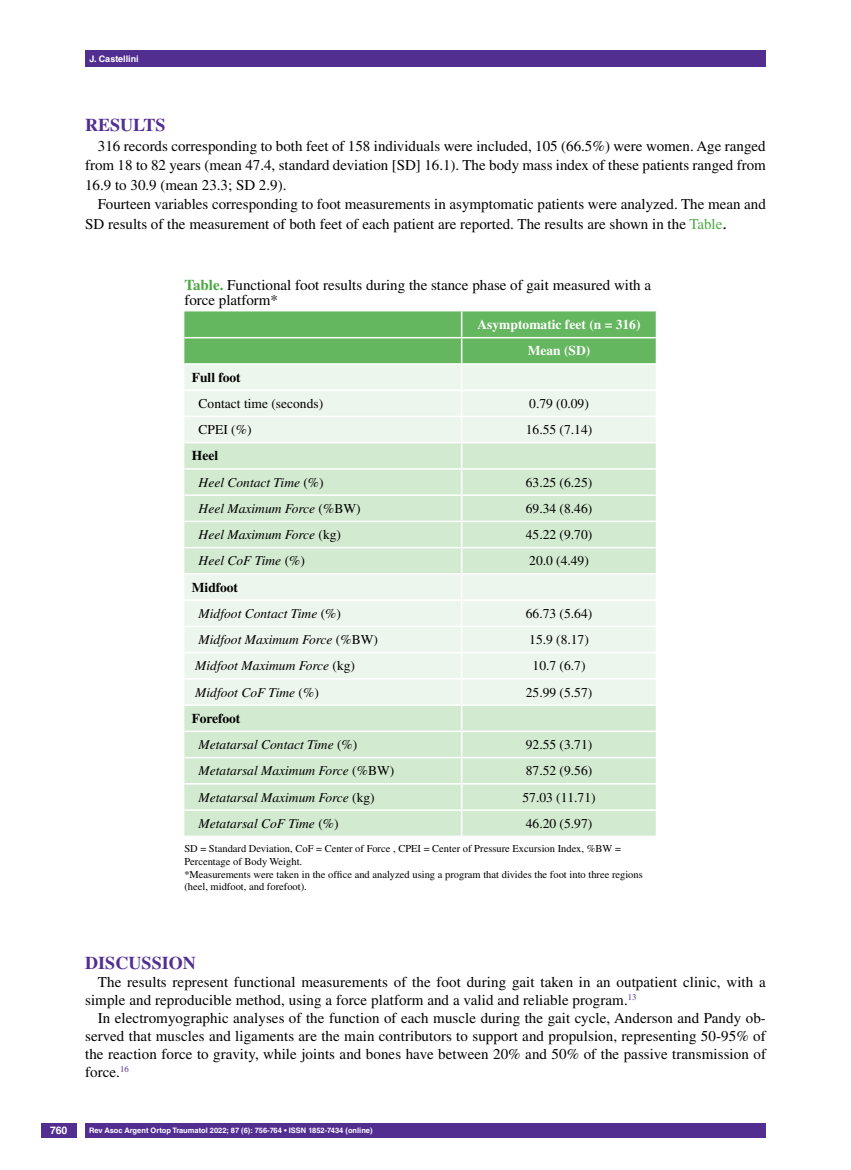
<style>
.page{position:relative;width:851px;height:1170px;background:#fff}
.page>*{position:absolute;margin:0;border:0;box-sizing:border-box;transform-origin:0 0}
.t1{font:700 18px "Times LT Std";letter-spacing:.005em;color:#522e91}
.t2{font:15px/18px "Times LT Std";color:#000}
.t3{font:italic 13.5px/26.2px "Times LT Std";color:#000}
.t4{font:13.5px "Times LT Std";color:#000}
.t5{font:700 13.5px/26.2px "Times LT Std";color:#fff;text-align:center}
.t6{font:700 13.5px "Times LT Std";color:#000}
.t7{font:10.5px/12.8px "Times LT Std";color:#000}
.t8{font:700 10.5px "Helvetica LT Std";color:#fff}
.t9{font:700 9px "Helvetica LT Std";color:#fff}
.t10{font:700 7.5px "Helvetica LT Std";color:#fff}
.s1{color:#49a942}
.s2{font-size:18px}
.s3{font-weight:700;color:#49a942}
.s4{font-weight:700;font-style:normal}
.s5{font-style:normal}
</style>
<div class="page">
<div style="left:41px;top:1123px;width:36px;height:14px;background:#522e91"></div>
<div style="left:85px;top:50px;width:680px;height:17px;background:#522e91"></div>
<div style="left:85px;top:1123px;width:680px;height:14px;background:#522e91"></div>
<svg style="left:184px;top:311px;width:472px;height:524px;background:#d4ead2"></svg>
<hr style="left:655px;top:810px;width:2px;height:25px;background:#fff">
<p class="t9" style="left:89px;top:53px;width:51px">J. Castellini</p>
<p class="t1" style="left:85px;top:115px;width:82px">RESULTS</p>
<p class="t2" style="left:85px;top:136px;width:682px;line-height:19.5px;text-align:justify;text-indent:13px">316 records corresponding to both feet of 158 individuals were included, 105 (66.5%) were women. Age ranged from 18 to 82 years (mean 47.4, standard deviation [SD] 16.1). The body mass index of these patients ranged from 16.9 to 30.9 (mean 23.3; SD 2.9).</p>
<p class="t2" style="left:85px;top:194px;width:682px;line-height:19.5px;text-indent:13px">Fourteen variables corresponding to foot measurements in asymptomatic patients were analyzed. The mean and<br>SD results of the measurement of both feet of each patient are reported. The results are shown in the <span class="s1">Table</span><span class="s2">.</span></p>
<p class="t2" style="left:184px;top:277px;width:468px;line-height:15.5px"><span class="s3">Table.</span> Functional foot results during the stance phase of gait measured with a force platform*</p>
<p class="t5" style="left:477px;top:311px;width:164px">Asymptomatic feet (n = 316)<br>Mean (SD)</p>
<p class="t6" style="left:192px;top:369px;width:50px">Full foot</p>
<p class="t4" style="left:199px;top:396px;width:126px">Contact time (seconds)</p>
<p class="t4" style="left:529px;top:396px;width:61px">0.79 (0.09)</p>
<p class="t4" style="left:199px;top:422px;width:54px">CPEI (%)</p>
<p class="t4" style="left:525px;top:422px;width:68px">16.55 (7.14)</p>
<p class="t3" style="left:199px;top:443px;width:126px;text-indent:-7px"><span class="s4">Heel<br></span>Heel Contact Time <span class="s5">(%)</span></p>
<p class="t4" style="left:525px;top:474px;width:68px">63.25 (6.25)</p>
<p class="t3" style="left:199px;top:495px;width:163px">Heel Maximum Force <span class="s5">(%BW)</span></p>
<p class="t4" style="left:525px;top:500px;width:68px">69.34 (8.46)</p>
<p class="t3" style="left:199px;top:521px;width:144px">Heel Maximum Force <span class="s5">(kg)</span></p>
<p class="t4" style="left:525px;top:527px;width:68px">45.22 (9.70)</p>
<p class="t3" style="left:199px;top:547px;width:108px">Heel CoF Time <span class="s5">(%)</span></p>
<p class="t4" style="left:529px;top:553px;width:61px">20.0 (4.49)</p>
<p class="t3" style="left:199px;top:574px;width:144px;text-indent:-7px"><span class="s4">Midfoot<br></span>Midfoot Contact Time <span class="s5">(%)</span></p>
<p class="t4" style="left:525px;top:605px;width:68px">66.73 (5.64)</p>
<p class="t3" style="left:199px;top:626px;width:181px">Midfoot Maximum Force <span class="s5">(%BW)</span></p>
<p class="t4" style="left:529px;top:632px;width:61px">15.9 (8.17)</p>
<p class="t3" style="left:195px;top:652px;width:161px">Midfoot Maximum Force <span class="s5">(kg)</span></p>
<p class="t4" style="left:532px;top:658px;width:54px">10.7 (6.7)</p>
<p class="t3" style="left:195px;top:679px;width:125px">Midfoot CoF Time <span class="s5">(%)</span></p>
<p class="t4" style="left:525px;top:684px;width:68px">25.99 (5.57)</p>
<p class="t3" style="left:199px;top:705px;width:160px;text-indent:-7px"><span class="s4">Forefoot<br></span>Metatarsal Contact Time <span class="s5">(%)</span></p>
<p class="t4" style="left:525px;top:737px;width:68px">92.55 (3.71)</p>
<p class="t3" style="left:199px;top:757px;width:197px">Metatarsal Maximum Force <span class="s5">(%BW)</span></p>
<p class="t4" style="left:525px;top:763px;width:68px">87.52 (9.56)</p>
<p class="t3" style="left:199px;top:784px;width:178px">Metatarsal Maximum Force <span class="s5">(kg)</span></p>
<p class="t4" style="left:522px;top:789px;width:75px">57.03 (11.71)</p>
<p class="t3" style="left:199px;top:810px;width:141px">Metatarsal CoF Time <span class="s5">(%)</span></p>
<p class="t4" style="left:525px;top:815px;width:68px">46.20 (5.97)</p>
<p class="t7" style="left:184px;top:842px;width:460px">SD = Standard Deviation, CoF = Center of Force , CPEI = Center of Pressure Excursion Index, %BW = Percentage of Body Weight.<br>*Measurements were taken in the office and analyzed using a program that divides the foot into three regions (heel, midfoot, and forefoot).</p>
<p class="t1" style="left:85px;top:952px;width:112px">DISCUSSION</p>
<p class="t2" style="left:85px;top:972px;width:682px;text-indent:13px">The results represent functional measurements of the foot during gait taken in an outpatient clinic, with a simple and reproducible method, using a force platform and a valid and reliable program.<sup>13</sup></p>
<p class="t2" style="left:85px;top:1008px;width:682px;text-align:justify;text-indent:13px">In electromyographic analyses of the function of each muscle during the gait cycle, Anderson and Pandy ob&shy;served that muscles and ligaments are the main contributors to support and propulsion, representing 50-95% of the reaction force to gravity, while joints and bones have between 20% and 50% of the passive transmission of force.<sup>16</sup></p>
<p class="t8" style="left:50px;top:1124px;width:19px">760</p>
<p class="t10" style="left:89px;top:1125px;width:285px">Rev Asoc Argent Ortop Traumatol 2022; 87 (6): 756-764 • ISSN 1852-7434 (online)</p>
</div>
